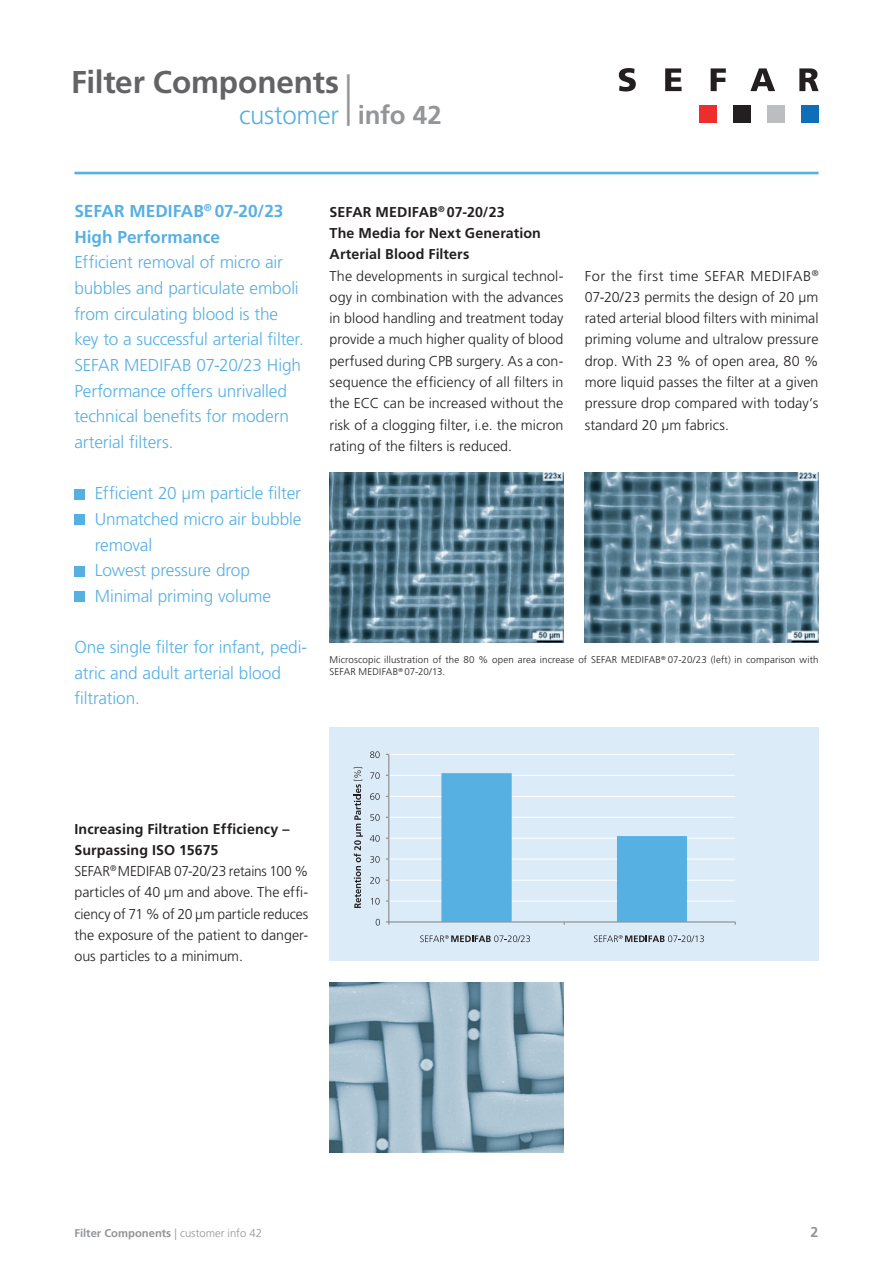
<style>
.page{position:relative;width:893px;height:1263px;background:#fff}
.page>*{position:absolute;margin:0;border:0;box-sizing:border-box;transform-origin:0 0}
.t1{font:700 31.5px "Frutiger LT Std";letter-spacing:-.005em;color:#636366}
.t2{font:300 25.8px "Frutiger LT Std";letter-spacing:-.01em;color:#57b0e2}
.t3{font:300 17.25px/25.7px "Frutiger LT Std";letter-spacing:-.01em;color:#57b0e2}
.t4{font:700 17.25px/25.7px "Frutiger LT Std";color:#57b0e2}
.t5{font:300 14.25px/21.3px "Frutiger LT Std";color:#231f20;text-align:justify}
.t6{font:700 14.25px/21.3px "Frutiger LT Std";letter-spacing:.01em;color:#231f20}
.t7{font:700 14.25px "Frutiger LT Std";color:#939598}
.t8{font:700 11.25px "Frutiger LT Std";color:#939598}
.t9{font:300 9.75px/11.7px "Frutiger LT Std";letter-spacing:.015em;color:#231f20}
.s1{font-weight:700;color:#939598}
.s2{font-weight:700}
.s3{font-weight:300}
</style>
<div class="page">
<div style="left:801px;top:105px;width:17px;height:17px;background:#0f6eb8"></div>
<div style="left:767px;top:105px;width:17px;height:17px;background:#bcbdc0"></div>
<div style="left:733px;top:105px;width:17px;height:17px;background:#231f20"></div>
<div style="left:699px;top:105px;width:17px;height:17px;background:#ee2d2e"></div>
<svg style="left:619px;top:68px;width:17px;height:23px"></svg>
<svg style="left:665px;top:68px;width:16px;height:23px"></svg>
<svg style="left:711px;top:68px;width:15px;height:23px"></svg>
<svg style="left:750px;top:68px;width:25px;height:23px"></svg>
<svg style="left:799px;top:68px;width:20px;height:23px"></svg>
<hr style="left:74px;top:172px;width:745px;height:2px;background:#57b0e2">
<div style="left:74px;top:489px;width:11px;height:10px;background:#57b0e2"></div>
<div style="left:74px;top:515px;width:11px;height:10px;background:#57b0e2"></div>
<div style="left:74px;top:566px;width:11px;height:10px;background:#57b0e2"></div>
<div style="left:74px;top:592px;width:11px;height:10px;background:#57b0e2"></div>
<img style="left:330px;top:472px;width:233px;height:170px">
<img style="left:585px;top:472px;width:234px;height:170px">
<img style="left:330px;top:982px;width:233px;height:170px">
<div style="left:330px;top:727px;width:489px;height:234px;background:#dbebf8"></div>
<hr style="left:389px;top:754px;width:346px;height:1px;background:#fff">
<hr style="left:389px;top:775px;width:346px;height:1px;background:#fff">
<hr style="left:389px;top:796px;width:346px;height:1px;background:#fff">
<hr style="left:389px;top:817px;width:346px;height:1px;background:#fff">
<hr style="left:389px;top:838px;width:346px;height:1px;background:#fff">
<hr style="left:389px;top:859px;width:346px;height:1px;background:#fff">
<hr style="left:389px;top:880px;width:346px;height:1px;background:#fff">
<hr style="left:389px;top:901px;width:346px;height:1px;background:#fff">
<svg style="left:441px;top:773px;width:246px;height:152px"></svg>
<svg style="left:376px;top:919px;width:4px;height:6px"></svg>
<svg style="left:371px;top:898px;width:9px;height:6px"></svg>
<svg style="left:370px;top:877px;width:10px;height:7px"></svg>
<svg style="left:370px;top:856px;width:10px;height:7px"></svg>
<svg style="left:370px;top:835px;width:10px;height:7px"></svg>
<svg style="left:370px;top:814px;width:10px;height:7px"></svg>
<svg style="left:370px;top:793px;width:10px;height:7px"></svg>
<svg style="left:370px;top:772px;width:10px;height:7px"></svg>
<svg style="left:370px;top:751px;width:10px;height:7px"></svg>
<svg style="left:420px;top:935px;width:110px;height:7px"></svg>
<svg style="left:594px;top:935px;width:110px;height:7px"></svg>
<hr style="left:388px;top:754px;width:1px;height:168px;background:#939598">
<hr style="left:389px;top:921px;width:346px;height:1px;background:#939598">
<svg style="left:354px;top:767px;width:9px;height:141px"></svg>
<h1 class="t1" style="left:71px;top:63px;width:269px">Filter Components</h1>
<h2 class="t2" style="left:239px;top:100px;width:204px">customer <sup>|</sup> <span class="s1">info 42</span></h2>
<p class="t4" style="left:74px;top:198px;width:211px">SEFAR MEDIFAB<sup>®</sup> 07-20/23<br>High Performance</p>
<p class="t3" style="left:74px;top:250px;width:231px">Efficient removal of micro air bubbles and particulate emboli from circulating blood is the key to a successful arterial filter.<br>SEFAR MEDIFAB 07-20/23 High<br>Performance offers unrivalled technical benefits for modern arterial filters.</p>
<p class="t3" style="left:95px;top:481px;width:208px">Efficient 20 μm particle filter<br>Unmatched micro air bubble removal<br>Lowest pressure drop<br>Minimal priming volume</p>
<p class="t3" style="left:74px;top:635px;width:234px">One single filter for infant, pedi&shy;atric and adult arterial blood filtration.</p>
<p class="t6" style="left:330px;top:201px;width:213px">SEFAR MEDIFAB<sup>®</sup> 07-20/23<br>The Media for Next Generation<br>Arterial Blood Filters</p>
<p class="t5" style="left:330px;top:265px;width:235px">The developments in surgical technol&shy;ogy in combination with the advances in blood handling and treatment today provide a much higher quality of blood perfused during CPB surgery. As a con&shy;sequence the efficiency of all filters in the ECC can be increased without the risk of a clogging filter, i.e. the micron rating of the filters is reduced.</p>
<p class="t5" style="left:585px;top:265px;width:235px">For the first time SEFAR MEDIFAB<sup>® </sup>07-20/23 permits the design of 20 μm rated arterial blood filters with minimal priming volume and ultralow pressure drop. With 23 % of open area, 80 % more liquid passes the filter at a given pressure drop compared with today’s standard 20 μm fabrics.</p>
<p class="t9" style="left:330px;top:654px;width:490px">Microscopic illustration of the 80 % open area increase of SEFAR MEDIFAB<sup>®</sup> 07-20/23 (left) in comparison with<br>SEFAR MEDIFAB<sup>®</sup> 07-20/13.</p>
<p class="t5" style="left:74px;top:818px;width:235px;text-align:left"><span class="s2">Increasing Filtration Efficiency – Surpassing ISO 15675<br></span>SEFAR<sup>®</sup> MEDIFAB 07-20/23 retains 100 % particles of 40 µm and above. The effi&shy;ciency of 71 % of 20 μm particle reduces the exposure of the patient to danger&shy;ous particles to a minimum.</p>
<p class="t8" style="left:74px;top:1227px;width:189px">Filter Components <span class="s3">| customer info 42</span></p>
<p class="t7" style="left:811px;top:1224px;width:9px">2</p>
</div>
